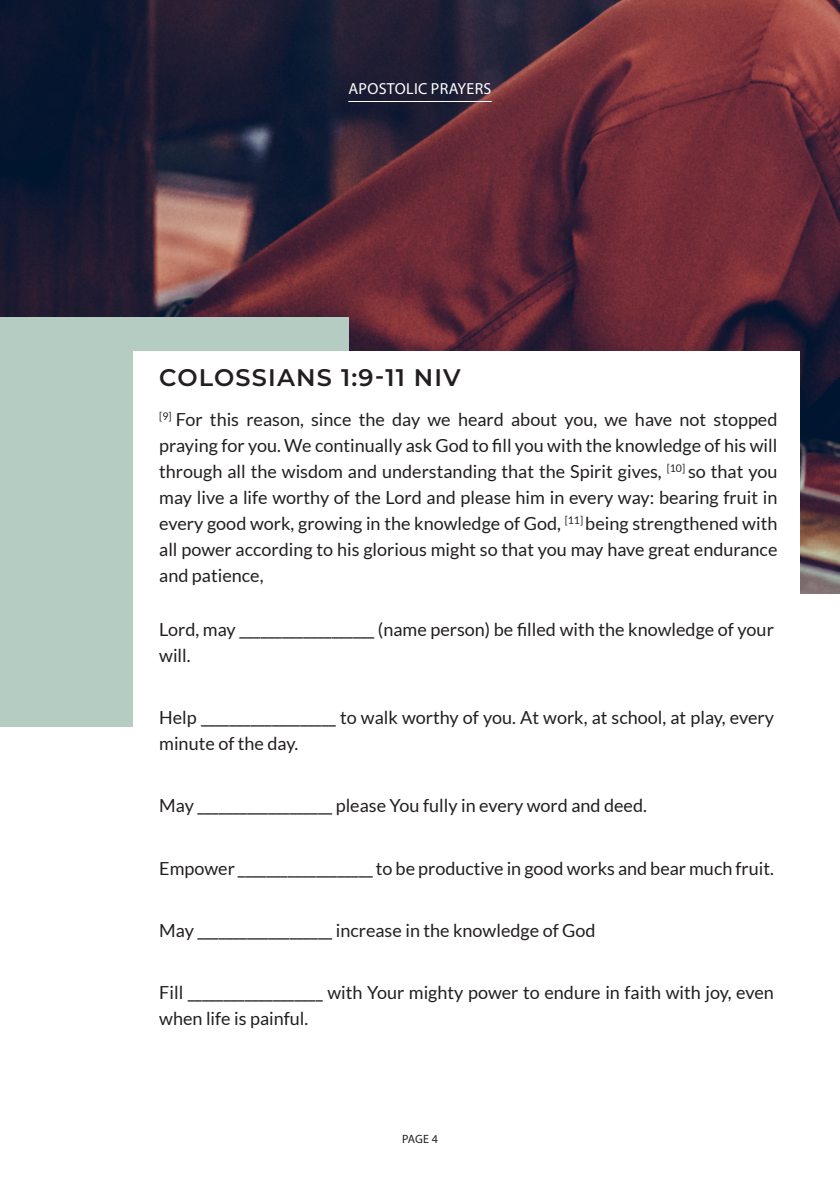
<style>
.page{position:relative;width:840px;height:1191px;background:#fff}
.page>*{position:absolute;margin:0;border:0;box-sizing:border-box;transform-origin:0 0}
.t1{font:600 24px "Montserrat";letter-spacing:.05em;color:#231f20}
.Body_Text_1{font:18px/26px "Lato";color:#231f20}
._9_pt_Title{font:16px "Myriad Pro";letter-spacing:.02em;color:#fff}
.t2{font:12px "Myriad Pro";color:#231f20}
</style>
<div class="page">
<img style="left:0;top:0;width:839px;height:594px">
<div style="left:0;top:318px;width:348px;height:409px;background:#b5ccc3"></div>
<div style="left:133px;top:352px;width:666px;height:760px;background:#fff"></div>
<hr style="left:348px;top:101px;width:143px;height:1px;background:#fff">
<p class="_9_pt_Title" style="left:348px;top:78px;width:144px">APOSTOLIC PRAYERS</p>
<p class="t1" style="left:159px;top:362px;width:303px">COLOSSIANS 1:9-11 NIV</p>
<p class="Body_Text_1" style="left:159px;top:406px;width:619px;text-align:justify"><sup>[9]</sup> For this reason, since the day we heard about you, we have not stopped praying for you. We continually ask God to fill you with the knowledge of his will through all the wisdom and understanding that the Spirit gives, <sup>[10]</sup> so that you may live a life worthy of the Lord and please him in every way: bearing fruit in every good work, growing in the knowledge of God, <sup>[11]</sup> being strengthened with all power according to his glorious might so that you may have great endurance and patience,</p>
<p class="Body_Text_1" style="left:159px;top:617px;width:615px">Lord, may ___________________ (name person) be filled with the knowledge of your will.</p>
<p class="Body_Text_1" style="left:159px;top:705px;width:616px">Help ___________________ to walk worthy of you. At work, at school, at play, every minute of the day.</p>
<p class="Body_Text_1" style="left:159px;top:793px;width:489px">May ___________________ please You fully in every word and deed.</p>
<p class="Body_Text_1" style="left:159px;top:855px;width:616px">Empower ___________________ to be productive in good works and bear much fruit.</p>
<p class="Body_Text_1" style="left:159px;top:917px;width:437px">May ___________________ increase in the knowledge of God</p>
<p class="Body_Text_1" style="left:159px;top:979px;width:616px">Fill ___________________ with Your mighty power to endure in faith with joy, even when life is painful.</p>
<p class="t2" style="left:402px;top:1132px;width:37px">PAGE 4</p>
</div>
